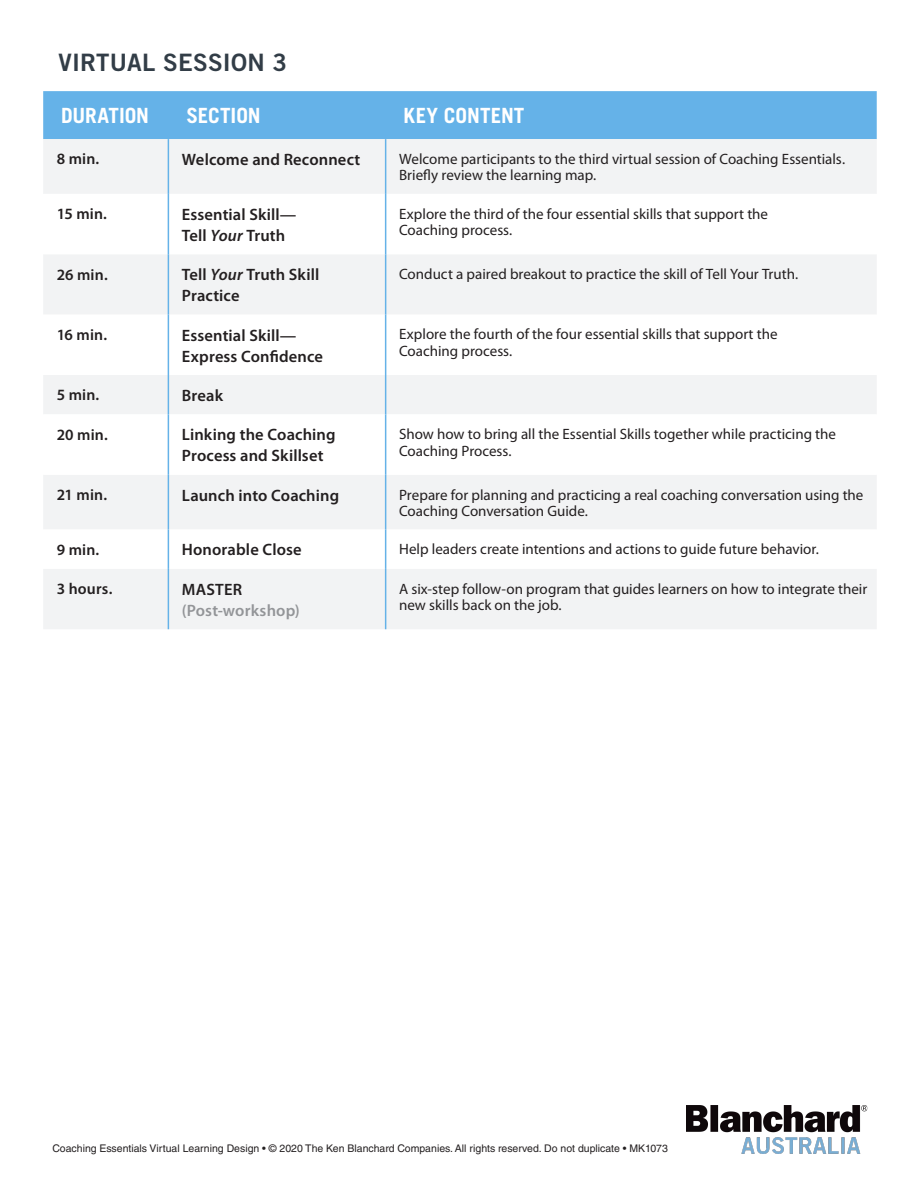
<style>
.page{position:relative;width:918px;height:1188px;background:#fff}
.page>*{position:absolute;margin:0;border:0;box-sizing:border-box;transform-origin:0 0}
.Level_1_Head{font:24px "Trade Gothic LT Std Bd 2";letter-spacing:.01em;color:#323d47}
.Body_Copy{font:700 21px "Trade Gothic LT Std";letter-spacing:-.005em;color:#fff}
.Level_3_head{font:600 16.5px/21px "Myriad Pro";letter-spacing:.005em;color:#231f20}
.Level_3_head-2{font:600 16.5px/21px "Myriad Pro";letter-spacing:.01em;color:#939598}
.Body{font:600 15.75px "Myriad Pro";letter-spacing:.01em;color:#231f20}
.Body-2{font:15px/16.5px "Myriad Pro";color:#231f20}
.t1{font:10.5px "Helvetica LT Std";color:#231f20}
.s1{font-style:italic}
.s2{color:#231f20}
</style>
<div class="page">
<div style="left:43px;top:91px;width:834px;height:48px;background:#65b2e8"></div>
<div style="left:43px;top:139px;width:834px;height:490px;background:#f2f3f4"></div>
<svg style="left:43px;top:194px;width:834px;height:375px"></svg>
<hr style="left:168px;top:139px;width:1px;height:55px;background:#65b2e8">
<hr style="left:385px;top:139px;width:1px;height:55px;background:#65b2e8">
<hr style="left:168px;top:194px;width:1px;height:60px;background:#65b2e8">
<hr style="left:385px;top:194px;width:1px;height:60px;background:#65b2e8">
<hr style="left:168px;top:254px;width:1px;height:61px;background:#65b2e8">
<hr style="left:385px;top:254px;width:1px;height:61px;background:#65b2e8">
<hr style="left:168px;top:315px;width:1px;height:60px;background:#65b2e8">
<hr style="left:385px;top:315px;width:1px;height:60px;background:#65b2e8">
<hr style="left:168px;top:375px;width:1px;height:39px;background:#65b2e8">
<hr style="left:385px;top:375px;width:1px;height:39px;background:#65b2e8">
<hr style="left:168px;top:414px;width:1px;height:61px;background:#65b2e8">
<hr style="left:385px;top:414px;width:1px;height:61px;background:#65b2e8">
<hr style="left:168px;top:475px;width:1px;height:55px;background:#65b2e8">
<hr style="left:385px;top:475px;width:1px;height:55px;background:#65b2e8">
<hr style="left:168px;top:530px;width:1px;height:39px;background:#65b2e8">
<hr style="left:385px;top:530px;width:1px;height:39px;background:#65b2e8">
<hr style="left:168px;top:569px;width:1px;height:60px;background:#65b2e8">
<hr style="left:385px;top:569px;width:1px;height:60px;background:#65b2e8">
<img style="left:686px;top:1105px;width:182px;height:49px">
<p class="Level_1_Head" style="left:58px;top:48px;width:230px">VIRTUAL SESSION 3</p>
<p class="Body_Copy" style="left:61px;top:102px;width:89px">DURATION</p>
<p class="Body_Copy" style="left:186px;top:102px;width:76px">SECTION</p>
<p class="Body_Copy" style="left:404px;top:102px;width:122px">KEY CONTENT</p>
<p class="Body" style="left:57px;top:150px;width:44px">8 min.</p>
<p class="Level_3_head" style="left:182px;top:149px;width:180px">Welcome and Reconnect</p>
<p class="Body-2" style="left:399px;top:151px;width:447px">Welcome participants to the third virtual session of Coaching Essentials.<br>Briefly review the learning map.</p>
<p class="Body" style="left:57px;top:205px;width:52px">15 min.</p>
<p class="Level_3_head" style="left:182px;top:204px;width:116px">Essential Skill—<br>Tell <span class="s1">Your</span> Truth</p>
<p class="Body-2" style="left:399px;top:206px;width:370px">Explore the third of the four essential skills that support the<br>Coaching process.</p>
<p class="Body" style="left:57px;top:266px;width:53px">26 min.</p>
<p class="Level_3_head" style="left:182px;top:264px;width:139px">Tell <span class="s1">Your</span> Truth Skill<br>Practice</p>
<p class="Body-2" style="left:399px;top:266px;width:401px">Conduct a paired breakout to practice the skill of Tell Your Truth.</p>
<p class="Body" style="left:57px;top:326px;width:52px">16 min.</p>
<p class="Level_3_head" style="left:182px;top:325px;width:143px">Essential Skill—<br>Express Confidence</p>
<p class="Body-2" style="left:399px;top:326px;width:380px">Explore the fourth of the four essential skills that support the<br>Coaching process.</p>
<p class="Body" style="left:57px;top:386px;width:44px">5 min.</p>
<p class="Level_3_head" style="left:182px;top:385px;width:43px">Break</p>
<p class="Body" style="left:57px;top:426px;width:53px">20 min.</p>
<p class="Level_3_head" style="left:182px;top:424px;width:155px">Linking the Coaching<br>Process and Skillset</p>
<p class="Body-2" style="left:399px;top:426px;width:438px">Show how to bring all the Essential Skills together while practicing the<br>Coaching Process.</p>
<p class="Body" style="left:57px;top:486px;width:52px">21 min.</p>
<p class="Level_3_head" style="left:182px;top:485px;width:159px">Launch into Coaching</p>
<p class="Body-2" style="left:399px;top:487px;width:466px">Prepare for planning and practicing a real coaching conversation using the<br>Coaching Conversation Guide.</p>
<p class="Body" style="left:57px;top:541px;width:44px">9 min.</p>
<p class="Level_3_head" style="left:182px;top:540px;width:121px">Honorable Close</p>
<p class="Body-2" style="left:399px;top:541px;width:421px">Help leaders create intentions and actions to guide future behavior.</p>
<p class="Body" style="left:57px;top:580px;width:57px">3 hours.</p>
<p class="Level_3_head-2" style="left:182px;top:579px;width:120px"><span class="s2">MASTER </span>(Post-workshop)</p>
<p class="Body-2" style="left:399px;top:581px;width:470px">A six-step follow-on program that guides learners on how to integrate their new skills back on the job.</p>
<p class="t1" style="left:52px;top:1142px;width:617px">Coaching Essentials Virtual Learning Design • © 2020 The Ken Blanchard Companies. All rights reserved. Do not duplicate • MK1073</p>
</div>
